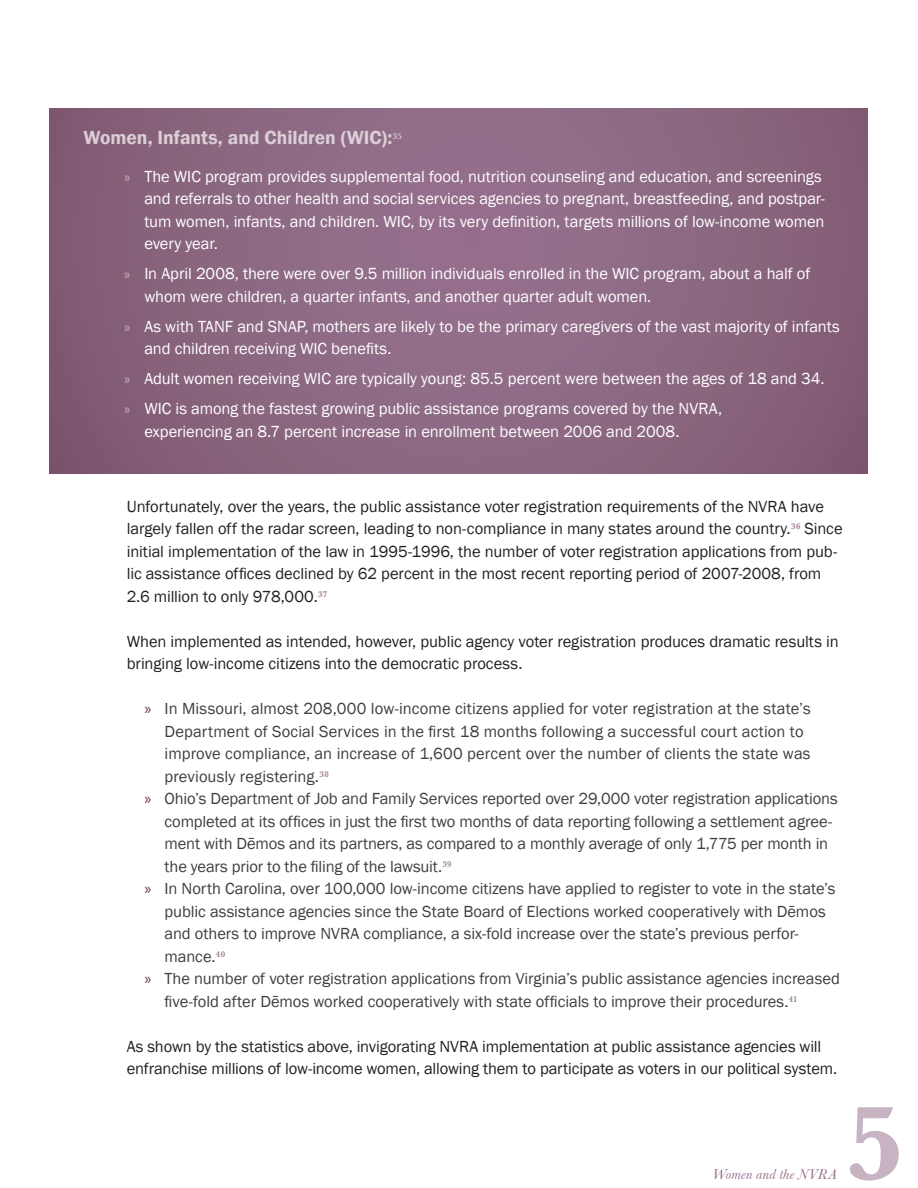
<style>
.page{position:relative;width:918px;height:1188px;background:#fff}
.page>*{position:absolute;margin:0;border:0;box-sizing:border-box;transform-origin:0 0}
.t1{font:700 108px "Baskerville";color:#c7b3c1}
.subhead{font:600 19.5px "Franklin Gothic";color:#dbced5}
.Bullets{font:16.5px/22.5px "Franklin Gothic";letter-spacing:-.005em;color:#3e3e3f}
.pull_out_bullets{font:16.5px/22.5px "Franklin Gothic";letter-spacing:-.005em;color:#fff}
.Body{font:16.5px/22.5px "Franklin Gothic";letter-spacing:-.005em;color:#231f20}
.t2{font:italic 15px "Baskerville";letter-spacing:.02em;color:#956e8e}
.subhead-2{font:600 8.7px "Baskerville";color:#dbced5}
.s1{font-family:"Myriad Pro";font-size:15px;color:#c7b1bb}
.s2{font-family:"Myriad Pro";color:#6c2d55}
</style>
<div class="page">
<svg style="left:49px;top:108px;width:818px;height:366px;background:#8b667f"></svg>
<p class="subhead" style="left:84px;top:125px;width:310px">Women, Infants, and Children (WIC):</p>
<p class="subhead-2" style="left:393px;top:131px;width:11px">35</p>
<p class="pull_out_bullets" style="left:144px;top:165px;width:682px;text-indent:-20px"><span class="s1">»</span> The WIC program provides supplemental food, nutrition counseling and education, and screenings and referrals to other health and social services agencies to pregnant, breastfeeding, and postpar&shy;tum women, infants, and children. WIC, by its very definition, targets millions of low-income women every year.</p>
<p class="pull_out_bullets" style="left:144px;top:263px;width:668px;text-indent:-20px"><span class="s1">»</span> In April 2008, there were over 9.5 million individuals enrolled in the WIC program, about a half of whom were children, a quarter infants, and another quarter adult women.</p>
<p class="pull_out_bullets" style="left:144px;top:315px;width:697px;text-indent:-20px"><span class="s1">»</span> As with TANF and SNAP, mothers are likely to be the primary caregivers of the vast majority of infants and children receiving WIC benefits.</p>
<p class="pull_out_bullets" style="left:124px;top:368px;width:702px"><span class="s1">»</span> Adult women receiving WIC are typically young: 85.5 percent were between the ages of 18 and 34.</p>
<p class="pull_out_bullets" style="left:144px;top:398px;width:579px;text-indent:-20px"><span class="s1">»</span> WIC is among the fastest growing public assistance programs covered by the NVRA, experiencing an 8.7 percent increase in enrollment between 2006 and 2008.</p>
<p class="Body" style="left:127px;top:495px;width:717px">Unfortunately, over the years, the public assistance voter registration requirements of the NVRA have largely fallen off the radar screen, leading to non-compliance in many states around the country.<sup>36</sup> Since initial implementation of the law in 1995-1996, the number of voter registration applications from pub&shy;lic assistance offices declined by 62 percent in the most recent reporting period of 2007-2008, from 2.6 million to only 978,000.<sup>37</sup></p>
<p class="Body" style="left:127px;top:630px;width:713px">When implemented as intended, however, public agency voter registration produces dramatic results in bringing low-income citizens into the democratic process.</p>
<p class="Bullets" style="left:165px;top:698px;width:648px;text-indent:-20px"><span class="s2">»</span> In Missouri, almost 208,000 low-income citizens applied for voter registration at the state’s Department of Social Services in the first 18 months following a successful court action to improve compliance, an increase of 1,600 percent over the number of clients the state was previously registering.<sup>38</sup></p>
<p class="Bullets" style="left:165px;top:788px;width:675px;text-indent:-20px"><span class="s2">»</span> Ohio’s Department of Job and Family Services reported over 29,000 voter registration applications completed at its offices in just the first two months of data reporting following a settlement agree&shy;ment with Dēmos and its partners, as compared to a monthly average of only 1,775 per month in the years prior to the filing of the lawsuit.<sup>39</sup></p>
<p class="Bullets" style="left:165px;top:878px;width:672px;text-indent:-20px"><span class="s2">»</span> In North Carolina, over 100,000 low-income citizens have applied to register to vote in the state’s public assistance agencies since the State Board of Elections worked cooperatively with Dēmos and others to improve NVRA compliance, a six-fold increase over the state’s previous perfor&shy;mance.<sup>40</sup></p>
<p class="Bullets" style="left:165px;top:968px;width:677px;text-indent:-20px"><span class="s2">»</span> The number of voter registration applications from Virginia’s public assistance agencies increased five-fold after Dēmos worked cooperatively with state officials to improve their procedures.<sup>41</sup></p>
<p class="Body" style="left:127px;top:1035px;width:712px">As shown by the statistics above, invigorating NVRA implementation at public assistance agencies will enfranchise millions of low-income women, allowing them to participate as voters in our political system.</p>
<p class="t2" style="left:712px;top:1165px;width:126px">Women and the NVRA</p>
<h1 class="t1" style="left:847px;top:1080px;width:60px">5</h1>
</div>
